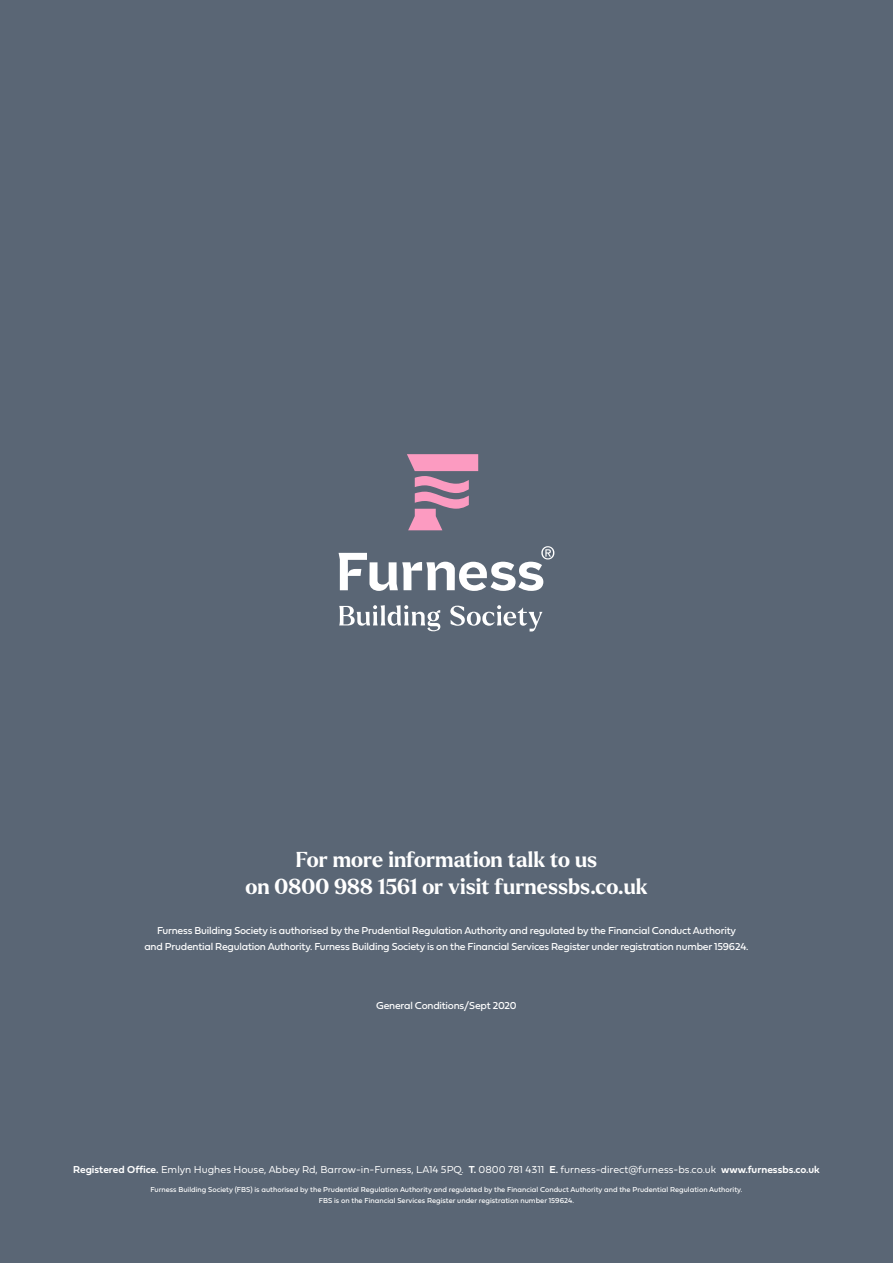
<style>
.page{position:relative;width:893px;height:1263px;background:#5a6675}
.page>*{position:absolute;margin:0;border:0;box-sizing:border-box;transform-origin:0 0}
.t1{font:700 21px/27px "Larken";letter-spacing:.005em;color:#fff;text-align:center}
.t2{font:10.5px/16.5px "Fieldwork Geo Regular";letter-spacing:-.02em;color:#fff;text-align:center}
.t3{font:10.5px "Fieldwork Geo Light";color:#fff}
.t4{font:7.5px/10.5px "Fieldwork Geo Regular";color:#fff;text-align:center}
.s1{font-family:"Fieldwork Geo Demibold"}
</style>
<div class="page">
<svg style="left:339px;top:546px;width:215px;height:45px"></svg>
<svg style="left:450px;top:605px;width:92px;height:26px"></svg>
<svg style="left:339px;top:605px;width:101px;height:26px"></svg>
<svg style="left:407px;top:454px;width:71px;height:76px"></svg>
<p class="t1" style="left:245px;top:846px;width:404px">For more information talk to us<br>on 0800 988 1561 or visit furnessbs.co.uk</p>
<p class="t2" style="left:144px;top:921px;width:605px">Furness Building Society is authorised by the Prudential Regulation Authority and regulated by the Financial Conduct Authority<br>and Prudential Regulation Authority. Furness Building Society is on the Financial Services Register under registration number 159624.</p>
<p class="t2" style="left:376px;top:997px;width:142px">General Conditions/Sept 2020</p>
<p class="t3" style="left:73px;top:1161px;width:748px"><span class="s1">Registered Office.</span> Emlyn Hughes House, Abbey Rd, Barrow-in-Furness, LA14 5PQ. <span class="s1">T.</span> 0800 781 4311 <span class="s1">E.</span> furness-direct@furness-bs.co.uk <span class="s1">www.furnessbs.co.uk</span></p>
<p class="t4" style="left:151px;top:1184px;width:593px">Furness Building Society (FBS) is authorised by the Prudential Regulation Authority and regulated by the Financial Conduct Authority and the Prudential Regulation Authority.<br>FBS is on the Financial Services Register under registration number 159624.</p>
</div>
